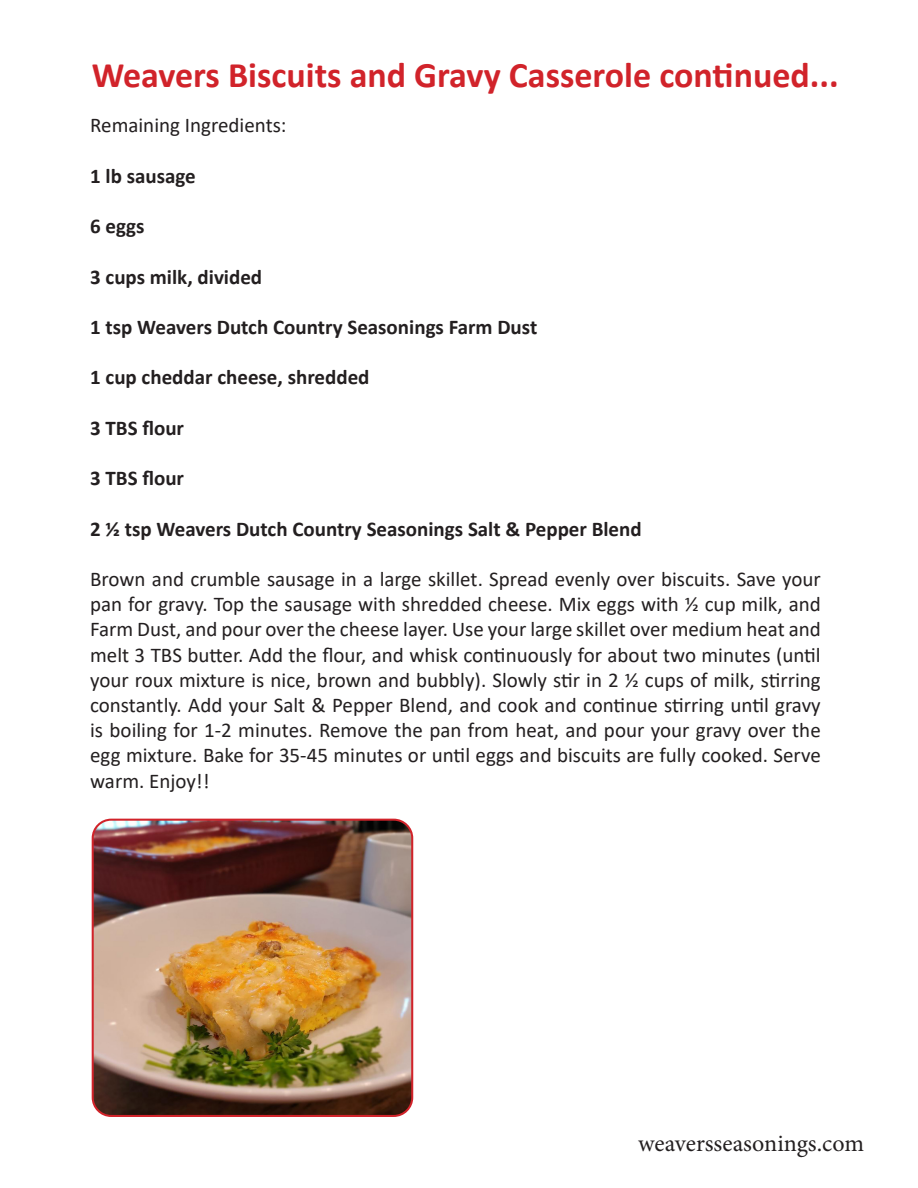
<style>
.page{position:relative;width:918px;height:1188px;background:#fff}
.page>*{position:absolute;margin:0;border:0;box-sizing:border-box;transform-origin:0 0}
.t1{font:700 36px "Calibri";color:#d1232a}
.t2{font:24px "Minion Pro";color:#231f20}
.t3{font:21px/25.2px "Calibri";color:#231f20;text-align:justify}
.t4{font:700 21px "Calibri";color:#231f20}
</style>
<div class="page">
<img style="left:93px;top:820px;width:319px;height:294px">
<div style="left:92px;top:819px;width:321px;height:298px;border:2px solid #d1232a;border-radius:18px"></div>
<p class="t1" style="left:92px;top:50px;width:748px">Weavers Biscuits and Gravy Casserole continued...</p>
<p class="t3" style="left:90px;top:112px;width:198px">Remaining Ingredients:</p>
<p class="t4" style="left:90px;top:161px;width:107px">1 lb sausage</p>
<p class="t4" style="left:90px;top:211px;width:56px">6 eggs</p>
<p class="t4" style="left:90px;top:262px;width:174px">3 cups milk, divided</p>
<p class="t4" style="left:90px;top:312px;width:449px">1 tsp Weavers Dutch Country Seasonings Farm Dust</p>
<p class="t4" style="left:90px;top:363px;width:281px">1 cup cheddar cheese, shredded</p>
<p class="t4" style="left:90px;top:413px;width:95px">3 TBS flour</p>
<p class="t4" style="left:90px;top:463px;width:95px">3 TBS flour</p>
<p class="t4" style="left:90px;top:514px;width:553px">2 ½ tsp Weavers Dutch Country Seasonings Salt &amp; Pepper Blend</p>
<p class="t3" style="left:90px;top:566px;width:732px">Brown and crumble sausage in a large skillet. Spread evenly over biscuits. Save your pan for gravy. Top the sausage with shredded cheese. Mix eggs with ½ cup milk, and Farm Dust, and pour over the cheese layer. Use your large skillet over medium heat and melt 3 TBS butter. Add the flour, and whisk continuously for about two minutes (until your roux mixture is nice, brown and bubbly). Slowly stir in 2 ½ cups of milk, stirring constantly. Add your Salt &amp; Pepper Blend, and cook and continue stirring until gravy is boiling for 1-2 minutes. Remove the pan from heat, and pour your gravy over the egg mixture. Bake for 35-45 minutes or until eggs and biscuits are fully cooked. Serve warm. Enjoy!!</p>
<p class="t2" style="left:638px;top:1128px;width:227px">weaversseasonings.com</p>
</div>
